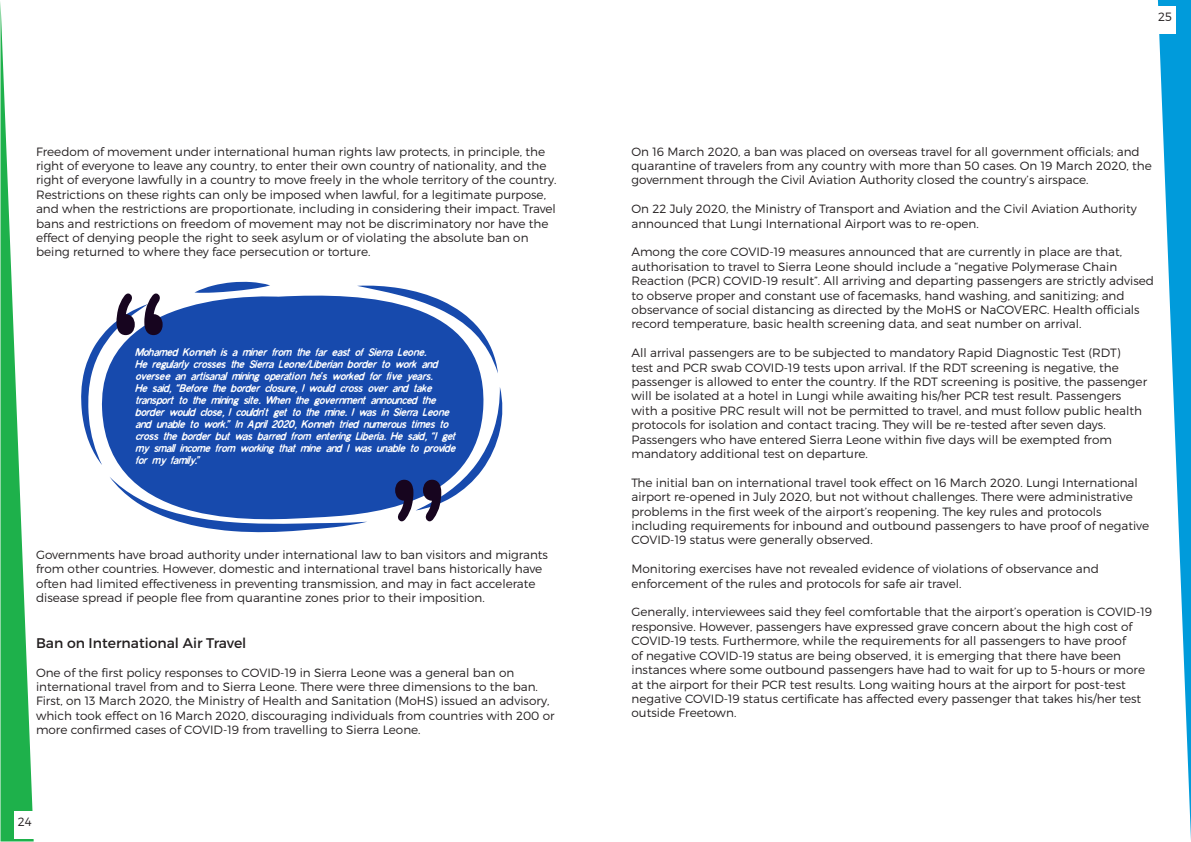
<style>
.page{position:relative;width:1191px;height:842px;background:#fff}
.page>*{position:absolute;margin:0;border:0;box-sizing:border-box;transform-origin:0 0}
.t1{font:14px "Montserrat";color:#231f20}
.t2{font:300 12px/14.4px "Montserrat";color:#231f20}
.t3{font:italic 10px/12px "Blue Bond";color:#fff}
</style>
<div class="page">
<svg style="left:0;top:2px;width:34px;height:839px"></svg>
<svg style="left:1157px;top:0;width:34px;height:840px"></svg>
<div style="left:14px;top:811px;width:27px;height:27px;background:#fff"></div>
<div style="left:1148px;top:6px;width:27px;height:27px;background:#fff"></div>
<div style="left:119px;top:295px;width:364px;height:227px;background:#174aad"></div>
<svg style="left:194px;top:282px;width:76px;height:11px"></svg>
<svg style="left:357px;top:285px;width:141px;height:88px"></svg>
<svg style="left:110px;top:477px;width:257px;height:56px"></svg>
<svg style="left:81px;top:293px;width:82px;height:172px"></svg>
<svg style="left:395px;top:387px;width:108px;height:134px"></svg>
<p class="t2" style="left:36px;top:144px;width:522px">Freedom of movement under international human rights law protects, in principle, the right of everyone to leave any country, to enter their own country of nationality, and the right of everyone lawfully in a country to move freely in the whole territory of the country.<br>Restrictions on these rights can only be imposed when lawful, for a legitimate purpose, and when the restrictions are proportionate, including in considering their impact. Travel bans and restrictions on freedom of movement may not be discriminatory nor have the effect of denying people the right to seek asylum or of violating the absolute ban on being returned to where they face persecution or torture.</p>
<p class="t3" style="left:136px;top:346px;width:321px">Mohamed Konneh is a miner from the far east of Sierra Leone.<br>He regularly crosses the Sierra Leone/Liberian border to work and oversee an artisanal mining operation he’s worked for five years.<br>He said, “Before the border closure, I would cross over and take transport to the mining site. When the government announced the border would close, I couldn’t get to the mine. I was in Sierra Leone and unable to work.” In April 2020, Konneh tried numerous times to cross the border but was barred from entering Liberia. He said, “I get my small income from working that mine and I was unable to provide for my family.”</p>
<p class="t2" style="left:36px;top:547px;width:513px">Governments have broad authority under international law to ban visitors and migrants from other countries. However, domestic and international travel bans historically have often had limited effectiveness in preventing transmission, and may in fact accelerate disease spread if people flee from quarantine zones prior to their imposition.</p>
<p class="t1" style="left:36px;top:634px;width:212px">Ban on International Air Travel</p>
<p class="t2" style="left:36px;top:665px;width:520px">One of the first policy responses to COVID-19 in Sierra Leone was a general ban on international travel from and to Sierra Leone. There were three dimensions to the ban.<br>First, on 13 March 2020, the Ministry of Health and Sanitation (MoHS) issued an advisory, which took effect on 16 March 2020, discouraging individuals from countries with 200 or more confirmed cases of COVID-19 from travelling to Sierra Leone.</p>
<p class="t2" style="left:18px;top:814px;width:15px">24</p>
<p class="t2" style="left:1158px;top:9px;width:15px">25</p>
<p class="t2" style="left:631px;top:144px;width:522px">On 16 March 2020, a ban was placed on overseas travel for all government officials; and quarantine of travelers from any country with more than 50 cases. On 19 March 2020, the government through the Civil Aviation Authority closed the country’s airspace.</p>
<p class="t2" style="left:631px;top:202px;width:507px">On 22 July 2020, the Ministry of Transport and Aviation and the Civil Aviation Authority announced that Lungi International Airport was to re-open.</p>
<p class="t2" style="left:631px;top:245px;width:524px">Among the core COVID-19 measures announced that are currently in place are that, authorisation to travel to Sierra Leone should include a “negative Polymerase Chain Reaction (PCR) COVID-19 result”. All arriving and departing passengers are strictly advised to observe proper and constant use of facemasks, hand washing, and sanitizing; and observance of social distancing as directed by the MoHS or NaCOVERC. Health officials record temperature, basic health screening data, and seat number on arrival.</p>
<p class="t2" style="left:631px;top:346px;width:517px">All arrival passengers are to be subjected to mandatory Rapid Diagnostic Test (RDT)<br>test and PCR swab COVID-19 tests upon arrival. If the RDT screening is negative, the passenger is allowed to enter the country. If the RDT screening is positive, the passenger will be isolated at a hotel in Lungi while awaiting his/her PCR test result. Passengers with a positive PRC result will not be permitted to travel, and must follow public health protocols for isolation and contact tracing. They will be re-tested after seven days.<br>Passengers who have entered Sierra Leone within five days will be exempted from mandatory additional test on departure.</p>
<p class="t2" style="left:631px;top:475px;width:519px">The initial ban on international travel took effect on 16 March 2020. Lungi International airport re-opened in July 2020, but not without challenges. There were administrative problems in the first week of the airport’s reopening. The key rules and protocols including requirements for inbound and outbound passengers to have proof of negative COVID-19 status were generally observed.</p>
<p class="t2" style="left:631px;top:562px;width:469px">Monitoring exercises have not revealed evidence of violations of observance and enforcement of the rules and protocols for safe air travel.</p>
<p class="t2" style="left:631px;top:605px;width:522px">Generally, interviewees said they feel comfortable that the airport’s operation is COVID-19 responsive. However, passengers have expressed grave concern about the high cost of COVID-19 tests. Furthermore, while the requirements for all passengers to have proof<br>of negative COVID-19 status are being observed, it is emerging that there have been instances where some outbound passengers have had to wait for up to 5-hours or more at the airport for their PCR test results. Long waiting hours at the airport for post-test negative COVID-19 status certificate has affected every passenger that takes his/her test outside Freetown.</p>
</div>
